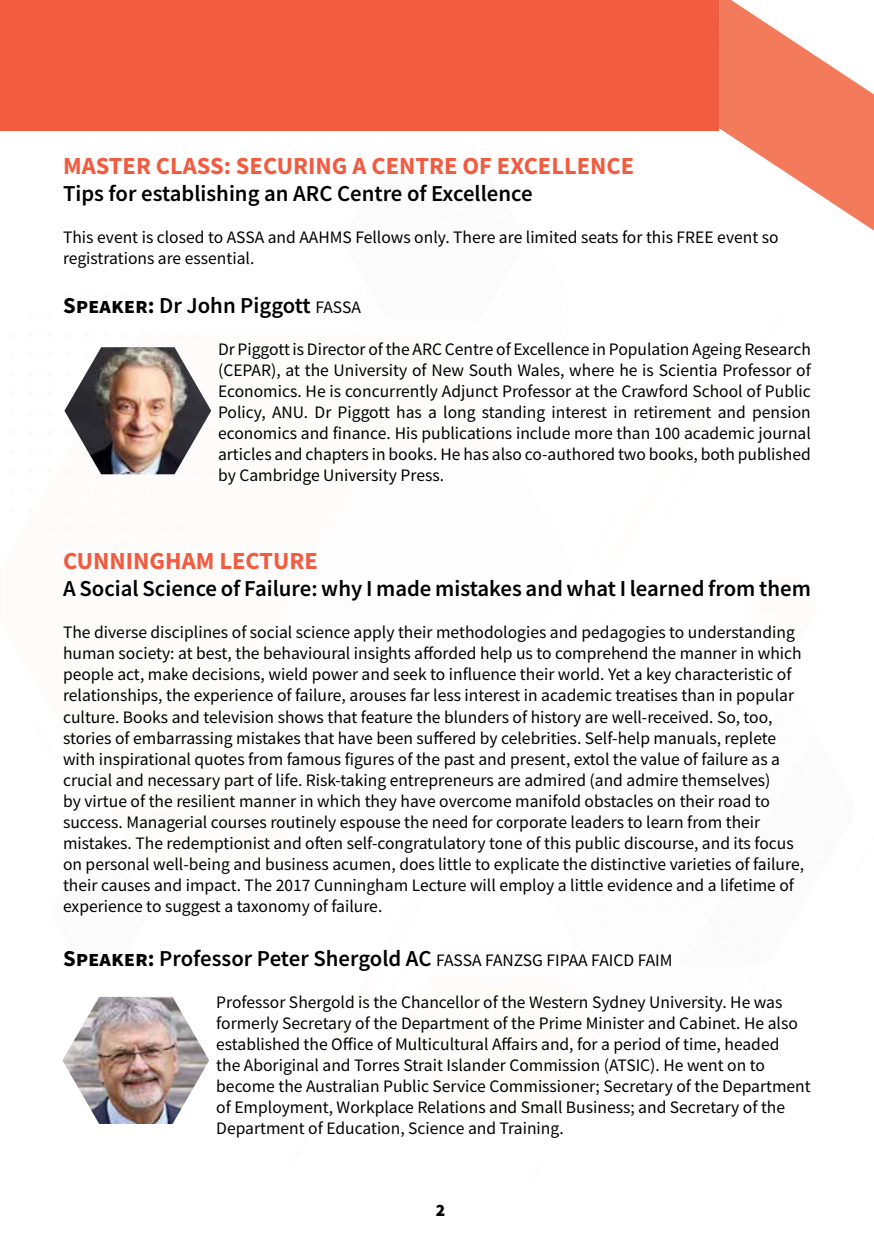
<style>
.page{position:relative;width:874px;height:1241px;background:#fff}
.page>*{position:absolute;margin:0;border:0;box-sizing:border-box;transform-origin:0 0}
.t1{font:700 24.5px "Source Sans Pro";color:#f15b40}
.t2{font:600 22.75px "Source Sans Pro";color:#000}
.t3{font:17.5px/21px "Source Sans Pro";color:#000}
.t4{font:900 17.5px "Source Sans Pro";color:#000}
.s1{font-weight:700}
.s2{font-weight:400;font-size:17.5px}
.s3{font-weight:700;font-size:22.75px}
.s4{font-weight:600;font-size:22.75px}
</style>
<div class="page">
<svg style="left:718px;top:0;width:155px;height:230px;fill:#f47a5c"></svg>
<div style="left:1px;top:0;width:717px;height:130px;background:#f15b40"></div>
<img style="left:62px;top:996px;width:147px;height:127px">
<img style="left:64px;top:347px;width:147px;height:127px">
<h1 class="t1" style="left:63px;top:149px;width:572px">MASTER CLASS: SECURING A CENTRE OF EXCELLENCE</h1>
<h2 class="t2" style="left:63px;top:179px;width:471px">Tips for establishing an ARC Centre of Excellence</h2>
<p class="t3" style="left:63px;top:227px;width:716px">This event is closed to ASSA and AAHMS Fellows only. There are limited seats for this FREE event so registrations are essential.</p>
<h2 class="t2" style="left:63px;top:290px;width:299px"><span class="s1">Speaker:</span> Dr John Piggott <span class="s2">FASSA</span></h2>
<p class="t3" style="left:218px;top:338px;width:594px;text-align:justify">Dr Piggott is Director of the ARC Centre of Excellence in Population Ageing Research (CEPAR), at the University of New South Wales, where he is Scientia Professor of Economics. He is concurrently Adjunct Professor at the Crawford School of Public Policy, ANU. Dr Piggott has a long standing interest in retirement and pension economics and finance. His publications include more than 100 academic journal articles and chapters in books. He has also co-authored two books, both published by Cambridge University Press.</p>
<h1 class="t1" style="left:63px;top:544px;width:256px">CUNNINGHAM LECTURE</h1>
<h2 class="t2" style="left:63px;top:574px;width:749px">A Social Science of Failure: why I made mistakes and what I learned from them</h2>
<p class="t3" style="left:63px;top:622px;width:742px">The diverse disciplines of social science apply their methodologies and pedagogies to understanding human society: at best, the behavioural insights afforded help us to comprehend the manner in which people act, make decisions, wield power and seek to influence their world. Yet a key characteristic of relationships, the experience of failure, arouses far less interest in academic treatises than in popular culture. Books and television shows that feature the blunders of history are well-received. So, too, stories of embarrassing mistakes that have been suffered by celebrities. Self-help manuals, replete with inspirational quotes from famous figures of the past and present, extol the value of failure as a crucial and necessary part of life. Risk-taking entrepreneurs are admired (and admire themselves)<br>by virtue of the resilient manner in which they have overcome manifold obstacles on their road to success. Managerial courses routinely espouse the need for corporate leaders to learn from their mistakes. The redemptionist and often self-congratulatory tone of this public discourse, and its focus on personal well-being and business acumen, does little to explicate the distinctive varieties of failure, their causes and impact. The 2017 Cunningham Lecture will employ a little evidence and a lifetime of experience to suggest a taxonomy of failure.</p>
<p class="t3" style="left:63px;top:949px;width:610px"><span class="s3">Speaker:</span> <span class="s4">Professor Peter Shergold AC</span> FASSA FANZSG FIPAA FAICD FAIM</p>
<p class="t3" style="left:216px;top:991px;width:595px">Professor Shergold is the Chancellor of the Western Sydney University. He was formerly Secretary of the Department of the Prime Minister and Cabinet. He also established the Office of Multicultural Affairs and, for a period of time, headed<br>the Aboriginal and Torres Strait Islander Commission (ATSIC). He went on to become the Australian Public Service Commissioner; Secretary of the Department of Employment, Workplace Relations and Small Business; and Secretary of the Department of Education, Science and Training.</p>
<p class="t4" style="left:435px;top:1197px;width:11px">2</p>
</div>
